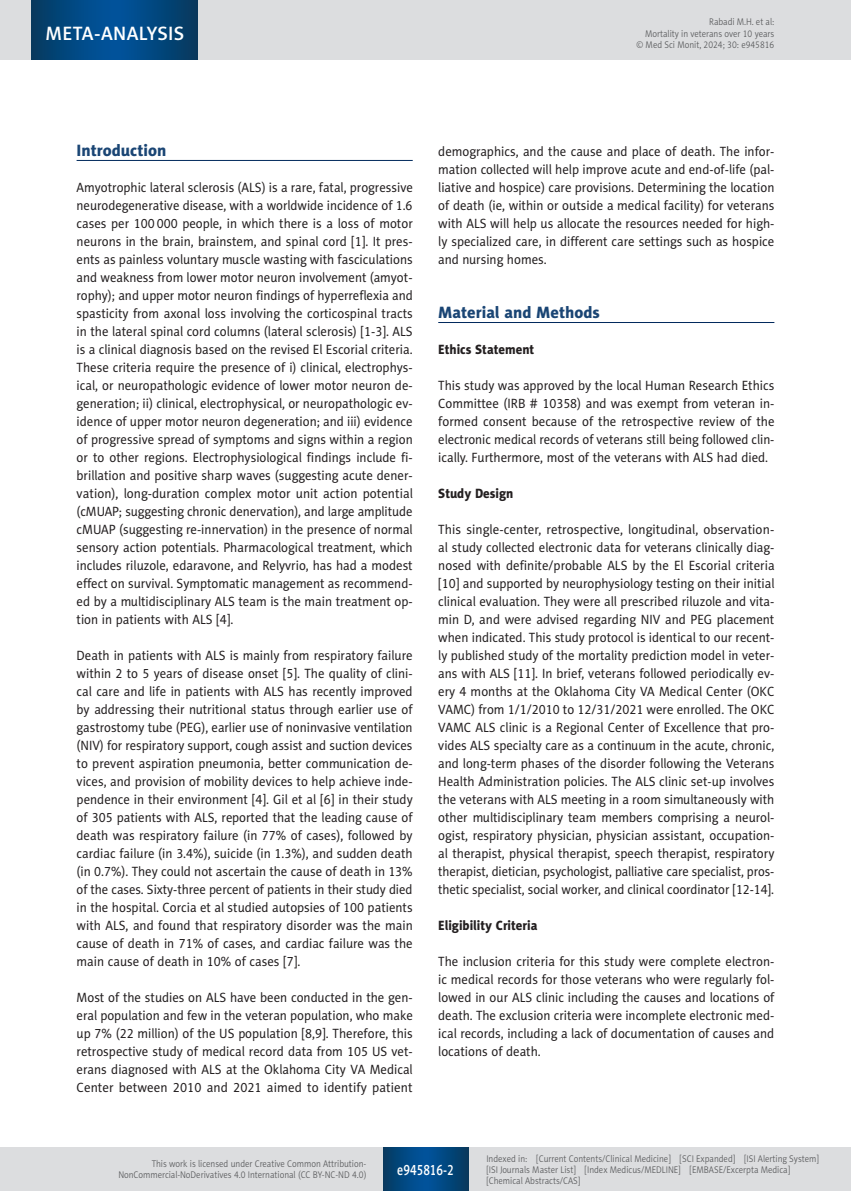
<style>
.page{position:relative;width:851px;height:1191px;background:#fff}
.page>*{position:absolute;margin:0;border:0;box-sizing:border-box;transform-origin:0 0}
.t1{font:19.5px "Naomi Sans EFN Medium";letter-spacing:.01em;color:#fff}
.MSM_Headline_1{font:16.5px "Naomi Sans EFN Heavy";color:#1a4574}
.t2{font:15px "Naomi Sans EFN Medium";color:#fff;scale:.8 1}
.MSM_Body{font:13.5px/18px "Naomi Sans EFN";color:#231f20;text-align:justify;scale:.95 1}
.MSM_Body-2{font:13.5px/18px "Naomi Sans EFN";color:#231f20;text-align:justify;scale:.96 1}
.MSM_Headline_2{font:13.5px "Naomi Sans EFN Heavy";color:#231f20;scale:.95 1}
.t3{font:9.75px/11.2px "Naomi Sans EFN Light";color:#57585a;text-align:right;scale:.9 1}
</style>
<div class="page">
<hr style="left:77px;top:160px;width:335px;height:1px;background:#00295c">
<hr style="left:438px;top:322px;width:336px;height:1px;background:#00295c">
<div style="left:0;top:1148px;width:850px;height:43px;background:#dcdddf"></div>
<svg style="left:383px;top:1147px;width:85px;height:43px;background:#02477e"></svg>
<div style="left:0;top:0;width:850px;height:60px;background:#dcdddf"></div>
<hr style="left:850px;top:0;width:1px;height:60px;background:#dcdddf">
<svg style="left:32px;top:0;width:166px;height:60px;background:#02477e"></svg>
<h1 class="t1" style="left:46px;top:22px;width:140px">META-ANALYSIS</h1>
<p class="t3" style="left:645px;top:16px;width:145px">Rabadi M.H. et al:<br>Mortality in veterans over 10 years</p>
<p class="t3" style="left:636px;top:39px;width:154px">© Med Sci Monit, 2024; 30: e945816</p>
<p class="MSM_Headline_1" style="left:77px;top:140px;width:91px">Introduction</p>
<p class="MSM_Body" style="left:77px;top:178px;width:355px">Amyotrophic lateral sclerosis (ALS) is a rare, fatal, progressive neurodegenerative disease, with a worldwide incidence of 1.6 cases per 100 000 people, in which there is a loss of motor neurons in the brain, brainstem, and spinal cord [1]. It pres&shy;ents as painless voluntary muscle wasting with fasciculations and weakness from lower motor neuron involvement (amyot&shy;rophy); and upper motor neuron findings of hyperreflexia and spasticity from axonal loss involving the corticospinal tracts in the lateral spinal cord columns (lateral sclerosis) [1-3]. ALS is a clinical diagnosis based on the revised El Escorial criteria.<br>These criteria require the presence of i) clinical, electrophys&shy;ical, or neuropathologic evidence of lower motor neuron de&shy;generation; ii) clinical, electrophysical, or neuropathologic ev&shy;idence of upper motor neuron degeneration; and iii) evidence of progressive spread of symptoms and signs within a region or to other regions. Electrophysiological findings include fi&shy;brillation and positive sharp waves (suggesting acute dener&shy;vation), long-duration complex motor unit action potential (cMUAP; suggesting chronic denervation), and large amplitude cMUAP (suggesting re-innervation) in the presence of normal sensory action potentials. Pharmacological treatment, which includes riluzole, edaravone, and Relyvrio, has had a modest effect on survival. Symptomatic management as recommend&shy;ed by a multidisciplinary ALS team is the main treatment op&shy;tion in patients with ALS [4].</p>
<p class="MSM_Body" style="left:77px;top:646px;width:355px">Death in patients with ALS is mainly from respiratory failure within 2 to 5 years of disease onset [5]. The quality of clini&shy;cal care and life in patients with ALS has recently improved by addressing their nutritional status through earlier use of gastrostomy tube (PEG), earlier use of noninvasive ventilation (NIV) for respiratory support, cough assist and suction devices to prevent aspiration pneumonia, better communication de&shy;vices, and provision of mobility devices to help achieve inde&shy;pendence in their environment [4]. Gil et al [6] in their study of 305 patients with ALS, reported that the leading cause of death was respiratory failure (in 77% of cases), followed by cardiac failure (in 3.4%), suicide (in 1.3%), and sudden death (in 0.7%). They could not ascertain the cause of death in 13% of the cases. Sixty-three percent of patients in their study died in the hospital. Corcia et al studied autopsies of 100 patients with ALS, and found that respiratory disorder was the main cause of death in 71% of cases, and cardiac failure was the main cause of death in 10% of cases [7].</p>
<p class="MSM_Body" style="left:77px;top:988px;width:355px">Most of the studies on ALS have been conducted in the gen&shy;eral population and few in the veteran population, who make up 7% (22 million) of the US population [8,9]. Therefore, this retrospective study of medical record data from 105 US vet&shy;erans diagnosed with ALS at the Oklahoma City VA Medical Center between 2010 and 2021 aimed to identify patient</p>
<p class="MSM_Body" style="left:438px;top:142px;width:355px">demographics, and the cause and place of death. The infor&shy;mation collected will help improve acute and end-of-life (pal&shy;liative and hospice) care provisions. Determining the location of death (ie, within or outside a medical facility) for veterans with ALS will help us allocate the resources needed for high&shy;ly specialized care, in different care settings such as hospice and nursing homes.</p>
<p class="MSM_Headline_1" style="left:438px;top:302px;width:163px">Material and Methods</p>
<p class="MSM_Headline_2" style="left:438px;top:341px;width:103px">Ethics Statement</p>
<p class="MSM_Body" style="left:438px;top:376px;width:355px">This study was approved by the local Human Research Ethics Committee (IRB # 10358) and was exempt from veteran in&shy;formed consent because of the retrospective review of the electronic medical records of veterans still being followed clin&shy;ically. Furthermore, most of the veterans with ALS had died.</p>
<p class="MSM_Headline_2" style="left:438px;top:485px;width:81px">Study Design</p>
<p class="MSM_Body-2" style="left:438px;top:520px;width:352px">This single-center, retrospective, longitudinal, observation&shy;al study collected electronic data for veterans clinically diag&shy;nosed with definite/probable ALS by the El Escorial criteria [10] and supported by neurophysiology testing on their initial clinical evaluation. They were all prescribed riluzole and vita&shy;min D, and were advised regarding NIV and PEG placement when indicated. This study protocol is identical to our recent&shy;ly published study of the mortality prediction model in veter&shy;ans with ALS [11]. In brief, veterans followed periodically ev&shy;ery 4 months at the Oklahoma City VA Medical Center (OKC VAMC) from 1/1/2010 to 12/31/2021 were enrolled. The OKC VAMC ALS clinic is a Regional Center of Excellence that pro&shy;vides ALS specialty care as a continuum in the acute, chronic, and long-term phases of the disorder following the Veterans Health Administration policies. The ALS clinic set-up involves the veterans with ALS meeting in a room simultaneously with other multidisciplinary team members comprising a neurol&shy;ogist, respiratory physician, physician assistant, occupation&shy;al therapist, physical therapist, speech therapist, respiratory therapist, dietician, psychologist, palliative care specialist, pros&shy;thetic specialist, social worker, and clinical coordinator [12-14].</p>
<p class="MSM_Headline_2" style="left:438px;top:917px;width:106px">Eligibility Criteria</p>
<p class="MSM_Body" style="left:438px;top:952px;width:355px">The inclusion criteria for this study were complete electron&shy;ic medical records for those veterans who were regularly fol&shy;lowed in our ALS clinic including the causes and locations of death. The exclusion criteria were incomplete electronic med&shy;ical records, including a lack of documentation of causes and locations of death.</p>
<p class="t3" style="left:118px;top:1158px;width:277px">This work is licensed under Creative Common Attribution-<br>NonCommercial-NoDerivatives 4.0 International (CC BY-NC-ND 4.0)</p>
<p class="t2" style="left:397px;top:1160px;width:72px">e945816-2</p>
<p class="t3" style="left:486px;top:1152px;width:371px;text-align:left">Indexed in: [Current Contents/Clinical Medicine] [SCI Expanded] [ISI Alerting System] [ISI Journals Master List] [Index Medicus/MEDLINE] [EMBASE/Excerpta Medica] [Chemical Abstracts/CAS]</p>
</div>
